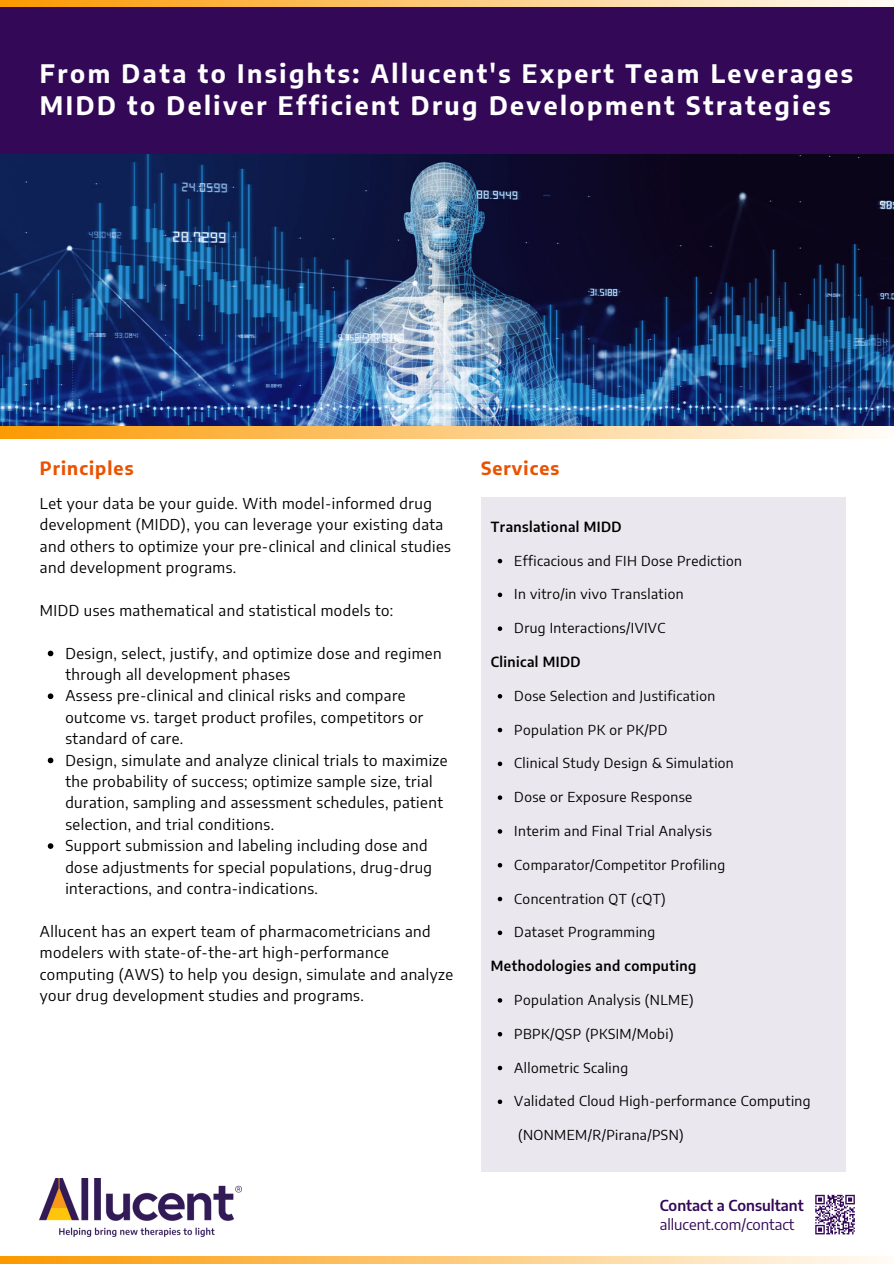
<style>
.page{position:relative;width:894px;height:1264px;background:#fff}
.page>*{position:absolute;margin:0;border:0;box-sizing:border-box;transform-origin:0 0}
.t1{font:700 25.05px/32.2px "Encode Sans";letter-spacing:.1em;color:#fff}
.t2{font:700 18px "Encode Sans";letter-spacing:.06em;color:#eb5200}
.t3{font:15px/21.5px "Encode Sans";letter-spacing:.03em;color:#000}
.t4{font:14.85px "Encode Sans";color:#320857}
.t5{font:600 14.85px "Encode Sans";color:#320857}
.t6{font:13.8px "Encode Sans";letter-spacing:.03em;color:#000}
.t7{font:600 13.8px "Encode Sans";letter-spacing:.03em;color:#000}
</style>
<div class="page">
<svg style="left:0;top:0;width:887px;height:7px;background:#fcc979"></svg>
<img style="left:40px;top:1178px;width:201px;height:58px">
<svg style="left:0;top:1256px;width:887px;height:7px;background:#fcc979"></svg>
<div style="left:0;top:7px;width:893px;height:149px;background:#320857"></div>
<svg style="left:815px;top:1194px;width:40px;height:41px"></svg>
<div style="left:481px;top:497px;width:364px;height:674px;background:#ebe7ef"></div>
<img style="left:0;top:154px;width:893px;height:273px">
<svg style="left:0;top:427px;width:875px;height:11px;background:#fcca7b"></svg>
<svg style="left:48px;top:650px;width:5px;height:6px"></svg>
<svg style="left:48px;top:693px;width:5px;height:6px"></svg>
<svg style="left:48px;top:757px;width:5px;height:6px"></svg>
<svg style="left:48px;top:843px;width:5px;height:5px"></svg>
<svg style="left:497px;top:559px;width:5px;height:4px"></svg>
<svg style="left:497px;top:592px;width:5px;height:5px"></svg>
<svg style="left:497px;top:626px;width:5px;height:5px"></svg>
<svg style="left:497px;top:694px;width:5px;height:4px"></svg>
<svg style="left:497px;top:727px;width:5px;height:5px"></svg>
<svg style="left:497px;top:761px;width:5px;height:5px"></svg>
<svg style="left:497px;top:795px;width:5px;height:5px"></svg>
<svg style="left:497px;top:829px;width:5px;height:4px"></svg>
<svg style="left:497px;top:863px;width:5px;height:4px"></svg>
<svg style="left:497px;top:896px;width:5px;height:5px"></svg>
<svg style="left:497px;top:930px;width:5px;height:5px"></svg>
<svg style="left:497px;top:998px;width:5px;height:4px"></svg>
<svg style="left:497px;top:1032px;width:5px;height:4px"></svg>
<svg style="left:497px;top:1065px;width:5px;height:5px"></svg>
<svg style="left:497px;top:1099px;width:5px;height:5px"></svg>
<p class="t1" style="left:40px;top:57px;width:814px">From Data to Insights: Allucent's Expert Team Leverages<br>MIDD to Deliver Efficient Drug Development Strategies</p>
<p class="t2" style="left:40px;top:457px;width:95px">Principles</p>
<p class="t3" style="left:40px;top:492px;width:412px">Let your data be your guide. With model-informed drug development (MIDD), you can leverage your existing data and others to optimize your pre-clinical and clinical studies and development programs.</p>
<p class="t3" style="left:40px;top:599px;width:355px">MIDD uses mathematical and statistical models to:</p>
<p class="t3" style="left:65px;top:641px;width:377px">Design, select, justify, and optimize dose and regimen through all development phases</p>
<p class="t3" style="left:65px;top:684px;width:359px">Assess pre-clinical and clinical risks and compare outcome vs. target product profiles, competitors or standard of care.</p>
<p class="t3" style="left:65px;top:748px;width:383px">Design, simulate and analyze clinical trials to maximize the probability of success; optimize sample size, trial duration, sampling and assessment schedules, patient selection, and trial conditions.</p>
<p class="t3" style="left:65px;top:834px;width:368px">Support submission and labeling including dose and dose adjustments for special populations, drug-drug interactions, and contra-indications.</p>
<p class="t3" style="left:40px;top:920px;width:415px">Allucent has an expert team of pharmacometricians and modelers with state-of-the-art high-performance computing (AWS) to help you design, simulate and analyze your drug development studies and programs.</p>
<p class="t2" style="left:481px;top:457px;width:80px">Services</p>
<p class="t7" style="left:491px;top:517px;width:132px">Translational MIDD</p>
<p class="t6" style="left:514px;top:551px;width:229px">Efficacious and FIH Dose Prediction</p>
<p class="t6" style="left:514px;top:585px;width:171px">In vitro/in vivo Translation</p>
<p class="t6" style="left:514px;top:619px;width:152px">Drug Interactions/IVIVC</p>
<p class="t7" style="left:491px;top:652px;width:91px">Clinical MIDD</p>
<p class="t6" style="left:514px;top:686px;width:202px">Dose Selection and Justification</p>
<p class="t6" style="left:514px;top:720px;width:155px">Population PK or PK/PD</p>
<p class="t6" style="left:514px;top:754px;width:221px">Clinical Study Design &amp; Simulation</p>
<p class="t6" style="left:514px;top:788px;width:179px">Dose or Exposure Response</p>
<p class="t6" style="left:514px;top:821px;width:199px">Interim and Final Trial Analysis</p>
<p class="t6" style="left:514px;top:855px;width:212px">Comparator/Competitor Profiling</p>
<p class="t6" style="left:514px;top:889px;width:153px">Concentration QT (cQT)</p>
<p class="t6" style="left:514px;top:923px;width:142px">Dataset Programming</p>
<p class="t7" style="left:491px;top:956px;width:207px">Methodologies and computing</p>
<p class="t6" style="left:514px;top:990px;width:181px">Population Analysis (NLME)</p>
<p class="t6" style="left:514px;top:1024px;width:161px">PBPK/QSP (PKSIM/Mobi)</p>
<p class="t6" style="left:514px;top:1058px;width:115px">Allometric Scaling</p>
<p class="t6" style="left:514px;top:1092px;width:298px">Validated Cloud High-performance Computing</p>
<p class="t6" style="left:518px;top:1125px;width:167px">(NONMEM/R/Pirana/PSN)</p>
<p class="t5" style="left:659px;top:1195px;width:145px">Contact a Consultant</p>
<p class="t4" style="left:659px;top:1214px;width:136px">allucent.com/contact</p>
</div>
